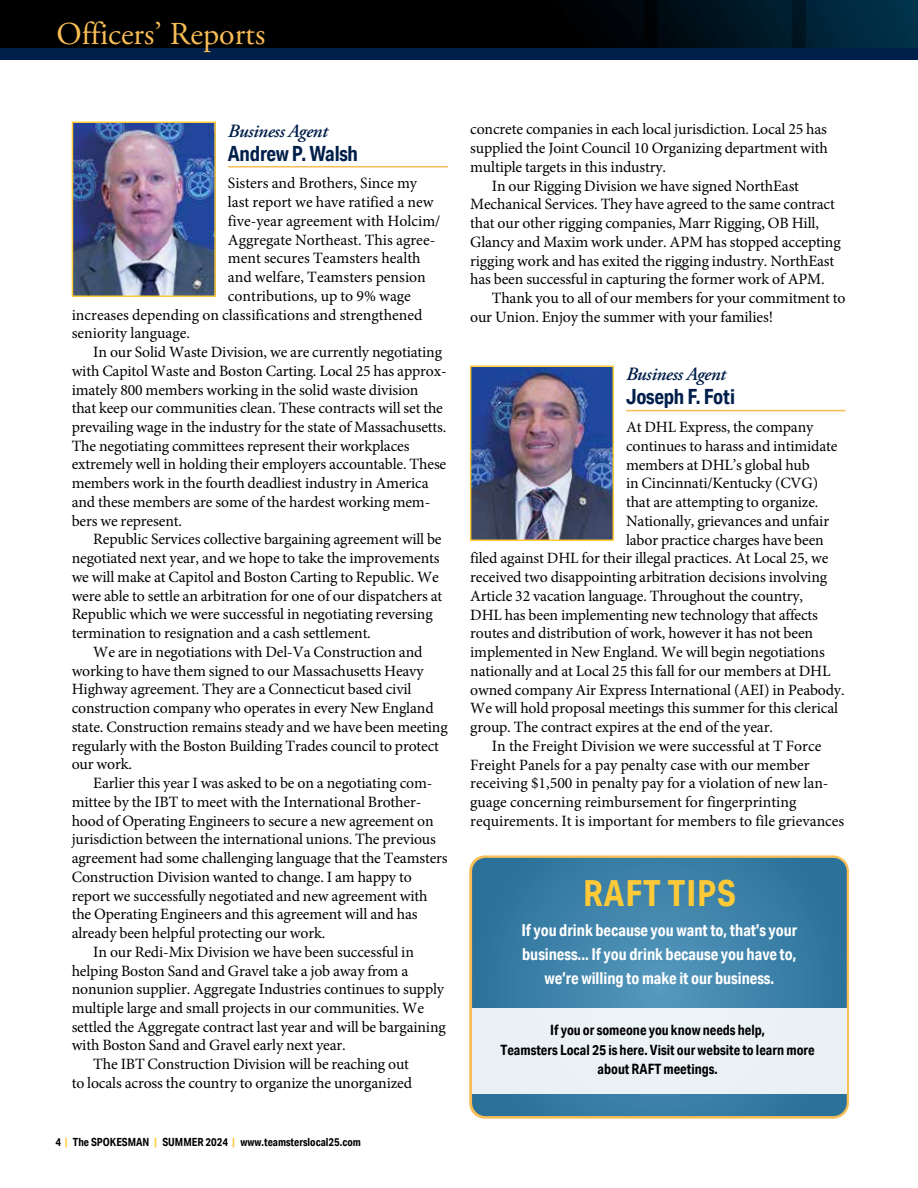
<style>
.page{position:relative;width:918px;height:1188px;background:#fff}
.page>*{position:absolute;margin:0;border:0;box-sizing:border-box;transform-origin:0 0}
.t1{font:700 36px "Aktiv Grotesk Cd";letter-spacing:.025em;color:#ffca38}
.t2{font:31.8px "Adobe Garamond Pro";color:#f9bd56}
.t3{font:700 21px "Aktiv Grotesk Cd";letter-spacing:-.01em;color:#001f4a}
.t4{font:italic 600 18.75px "Adobe Garamond Pro";letter-spacing:-.02em;color:#001f4a}
.t5{font:700 16.5px/24px "Aktiv Grotesk Cd";color:#fff;text-align:center}
.t6{font:15.75px "Minion Pro";letter-spacing:-.01em;color:#000}
.t7{font:700 14.25px/19.5px "Aktiv Grotesk Cd";color:#000;text-align:center}
.t8{font:700 11.25px "Aktiv Grotesk Cd";color:#000}
.s1{color:#ffca38}
</style>
<div class="page">
<img style="left:0;top:0;width:918px;height:48px">
<div style="left:0;top:48px;width:918px;height:12px;background:#001f4a"></div>
<hr style="left:228px;top:166px;width:220px;height:1px;background:#f9bd56">
<hr style="left:626px;top:410px;width:220px;height:1px;background:#f9bd56">
<div style="left:469px;top:855px;width:380px;height:264px;border:4px solid #f9bd56;border-radius:14px"></div>
<svg style="left:472px;top:858px;width:375px;height:258px;background:#3a7fa6"></svg>
<div style="left:472px;top:1008px;width:375px;height:86px;background:#ebf2f6"></div>
<img style="left:75px;top:125px;width:138px;height:169px">
<div style="left:72px;top:122px;width:144px;height:175px;border:2px solid #ffca38"></div>
<img style="left:473px;top:369px;width:138px;height:169px">
<div style="left:470px;top:366px;width:144px;height:175px;border:2px solid #ffca38"></div>
<h2 class="t2" style="left:56px;top:14px;width:210px">Officers’ Reports</h2>
<p class="t4" style="left:228px;top:120px;width:101px">Business Agent</p>
<h3 class="t3" style="left:228px;top:140px;width:132px">Andrew P. Walsh</h3>
<p class="t6" style="left:228px;top:173px;width:191px">Sisters and Brothers, Since my</p>
<p class="t6" style="left:228px;top:192px;width:207px">last report we have ratified a new</p>
<p class="t6" style="left:228px;top:210px;width:214px">five-year agreement with Holcim/</p>
<p class="t6" style="left:228px;top:229px;width:209px">Aggregate Northeast. This agree-</p>
<p class="t6" style="left:228px;top:248px;width:194px">ment secures Teamsters health</p>
<p class="t6" style="left:228px;top:266px;width:199px">and welfare, Teamsters pension</p>
<p class="t6" style="left:228px;top:285px;width:185px">contributions, up to 9% wage</p>
<p class="t6" style="left:72px;top:304px;width:352px">increases depending on classifications and strengthened</p>
<p class="t6" style="left:72px;top:323px;width:120px">seniority language.</p>
<p class="t6" style="left:93px;top:341px;width:350px">In our Solid Waste Division, we are currently negotiating</p>
<p class="t6" style="left:72px;top:360px;width:377px">with Capitol Waste and Boston Carting. Local 25 has approx-</p>
<p class="t6" style="left:72px;top:379px;width:348px">imately 800 members working in the solid waste division</p>
<p class="t6" style="left:72px;top:398px;width:373px">that keep our communities clean. These contracts will set the</p>
<p class="t6" style="left:72px;top:416px;width:376px">prevailing wage in the industry for the state of Massachusetts.</p>
<p class="t6" style="left:72px;top:435px;width:339px">The negotiating committees represent their workplaces</p>
<p class="t6" style="left:72px;top:454px;width:376px">extremely well in holding their employers accountable. These</p>
<p class="t6" style="left:72px;top:473px;width:359px">members work in the fourth deadliest industry in America</p>
<p class="t6" style="left:72px;top:491px;width:360px">and these members are some of the hardest working mem-</p>
<p class="t6" style="left:72px;top:510px;width:112px">bers we represent.</p>
<p class="t6" style="left:93px;top:529px;width:350px">Republic Services collective bargaining agreement will be</p>
<p class="t6" style="left:72px;top:548px;width:369px">negotiated next year, and we hope to take the improvements</p>
<p class="t6" style="left:72px;top:566px;width:369px">we will make at Capitol and Boston Carting to Republic. We</p>
<p class="t6" style="left:72px;top:585px;width:372px">were able to settle an arbitration for one of our dispatchers at</p>
<p class="t6" style="left:72px;top:604px;width:363px">Republic which we were successful in negotiating reversing</p>
<p class="t6" style="left:72px;top:623px;width:301px">termination to resignation and a cash settlement.</p>
<p class="t6" style="left:93px;top:641px;width:331px">We are in negotiations with Del-Va Construction and</p>
<p class="t6" style="left:72px;top:660px;width:353px">working to have them signed to our Massachusetts Heavy</p>
<p class="t6" style="left:72px;top:679px;width:341px">Highway agreement. They are a Connecticut based civil</p>
<p class="t6" style="left:72px;top:698px;width:363px">construction company who operates in every New England</p>
<p class="t6" style="left:72px;top:716px;width:378px">state. Construction remains steady and we have been meeting</p>
<p class="t6" style="left:72px;top:735px;width:369px">regularly with the Boston Building Trades council to protect</p>
<p class="t6" style="left:72px;top:754px;width:62px">our work.</p>
<p class="t6" style="left:93px;top:773px;width:341px">Earlier this year I was asked to be on a negotiating com-</p>
<p class="t6" style="left:72px;top:791px;width:351px">mittee by the IBT to meet with the International Brother-</p>
<p class="t6" style="left:72px;top:810px;width:364px">hood of Operating Engineers to secure a new agreement on</p>
<p class="t6" style="left:72px;top:829px;width:366px">jurisdiction between the international unions. The previous</p>
<p class="t6" style="left:72px;top:847px;width:378px">agreement had some challenging language that the Teamsters</p>
<p class="t6" style="left:72px;top:866px;width:342px">Construction Division wanted to change. I am happy to</p>
<p class="t6" style="left:72px;top:885px;width:357px">report we successfully negotiated and new agreement with</p>
<p class="t6" style="left:72px;top:904px;width:347px">the Operating Engineers and this agreement will and has</p>
<p class="t6" style="left:72px;top:922px;width:255px">already been helpful protecting our work.</p>
<p class="t6" style="left:93px;top:941px;width:322px">In our Redi-Mix Division we have been successful in</p>
<p class="t6" style="left:72px;top:960px;width:338px">helping Boston Sand and Gravel take a job away from a</p>
<p class="t6" style="left:72px;top:979px;width:374px">nonunion supplier. Aggregate Industries continues to supply</p>
<p class="t6" style="left:72px;top:997px;width:354px">multiple large and small projects in our communities. We</p>
<p class="t6" style="left:72px;top:1016px;width:376px">settled the Aggregate contract last year and will be bargaining</p>
<p class="t6" style="left:72px;top:1035px;width:276px">with Boston Sand and Gravel early next year.</p>
<p class="t6" style="left:93px;top:1054px;width:317px">The IBT Construction Division will be reaching out</p>
<p class="t6" style="left:72px;top:1072px;width:342px">to locals across the country to organize the unorganized</p>
<p class="t8" style="left:56px;top:1135px;width:307px">4 <span class="s1">|</span> The SPOKESMAN <span class="s1">|</span> SUMMER 2024 <span class="s1">|</span> www.teamsterslocal25.com</p>
<p class="t6" style="left:470px;top:119px;width:358px">concrete companies in each local jurisdiction. Local 25 has</p>
<p class="t6" style="left:470px;top:138px;width:359px">supplied the Joint Council 10 Organizing department with</p>
<p class="t6" style="left:470px;top:156px;width:197px">multiple targets in this industry.</p>
<p class="t6" style="left:492px;top:175px;width:309px">In our Rigging Division we have signed NorthEast</p>
<p class="t6" style="left:470px;top:194px;width:366px">Mechanical Services. They have agreed to the same contract</p>
<p class="t6" style="left:470px;top:213px;width:350px">that our other rigging companies, Marr Rigging, OB Hill,</p>
<p class="t6" style="left:470px;top:231px;width:372px">Glancy and Maxim work under. APM has stopped accepting</p>
<p class="t6" style="left:470px;top:250px;width:366px">rigging work and has exited the rigging industry. NorthEast</p>
<p class="t6" style="left:470px;top:269px;width:356px">has been successful in capturing the former work of APM.</p>
<p class="t6" style="left:492px;top:288px;width:355px">Thank you to all of our members for your commitment to</p>
<p class="t6" style="left:470px;top:306px;width:304px">our Union. Enjoy the summer with your families!</p>
<p class="t4" style="left:626px;top:364px;width:101px">Business Agent</p>
<h3 class="t3" style="left:626px;top:384px;width:111px">Joseph F. Foti</h3>
<p class="t6" style="left:626px;top:417px;width:189px">At DHL Express, the company</p>
<p class="t6" style="left:626px;top:435px;width:213px">continues to harass and intimidate</p>
<p class="t6" style="left:626px;top:454px;width:185px">members at DHL’s global hub</p>
<p class="t6" style="left:626px;top:473px;width:194px">in Cincinnati/Kentucky (CVG)</p>
<p class="t6" style="left:626px;top:492px;width:194px">that are attempting to organize.</p>
<p class="t6" style="left:626px;top:510px;width:205px">Nationally, grievances and unfair</p>
<p class="t6" style="left:626px;top:529px;width:199px">labor practice charges have been</p>
<p class="t6" style="left:470px;top:548px;width:360px">filed against DHL for their illegal practices. At Local 25, we</p>
<p class="t6" style="left:470px;top:567px;width:358px">received two disappointing arbitration decisions involving</p>
<p class="t6" style="left:470px;top:585px;width:334px">Article 32 vacation language. Throughout the country,</p>
<p class="t6" style="left:470px;top:604px;width:349px">DHL has been implementing new technology that affects</p>
<p class="t6" style="left:470px;top:623px;width:344px">routes and distribution of work, however it has not been</p>
<p class="t6" style="left:470px;top:642px;width:356px">implemented in New England. We will begin negotiations</p>
<p class="t6" style="left:470px;top:660px;width:362px">nationally and at Local 25 this fall for our members at DHL</p>
<p class="t6" style="left:470px;top:679px;width:376px">owned company Air Express International (AEI) in Peabody.</p>
<p class="t6" style="left:470px;top:698px;width:369px">We will hold proposal meetings this summer for this clerical</p>
<p class="t6" style="left:470px;top:717px;width:304px">group. The contract expires at the end of the year.</p>
<p class="t6" style="left:492px;top:735px;width:331px">In the Freight Division we were successful at T Force</p>
<p class="t6" style="left:470px;top:754px;width:341px">Freight Panels for a pay penalty case with our member</p>
<p class="t6" style="left:470px;top:773px;width:360px">receiving $1,500 in penalty pay for a violation of new lan-</p>
<p class="t6" style="left:470px;top:791px;width:328px">guage concerning reimbursement for fingerprinting</p>
<p class="t6" style="left:470px;top:810px;width:376px">requirements. It is important for members to file grievances</p>
<h1 class="t1" style="left:583px;top:871px;width:154px">RAFT TIPS</h1>
<p class="t5" style="left:521px;top:918px;width:278px">If you drink because you want to, that’s your business... If you drink because you have to, we’re willing to make it our business.</p>
<p class="t7" style="left:500px;top:1020px;width:316px">If you or someone you know needs help,<br>Teamsters Local 25 is here. Visit our website to learn more about RAFT meetings.</p>
</div>
